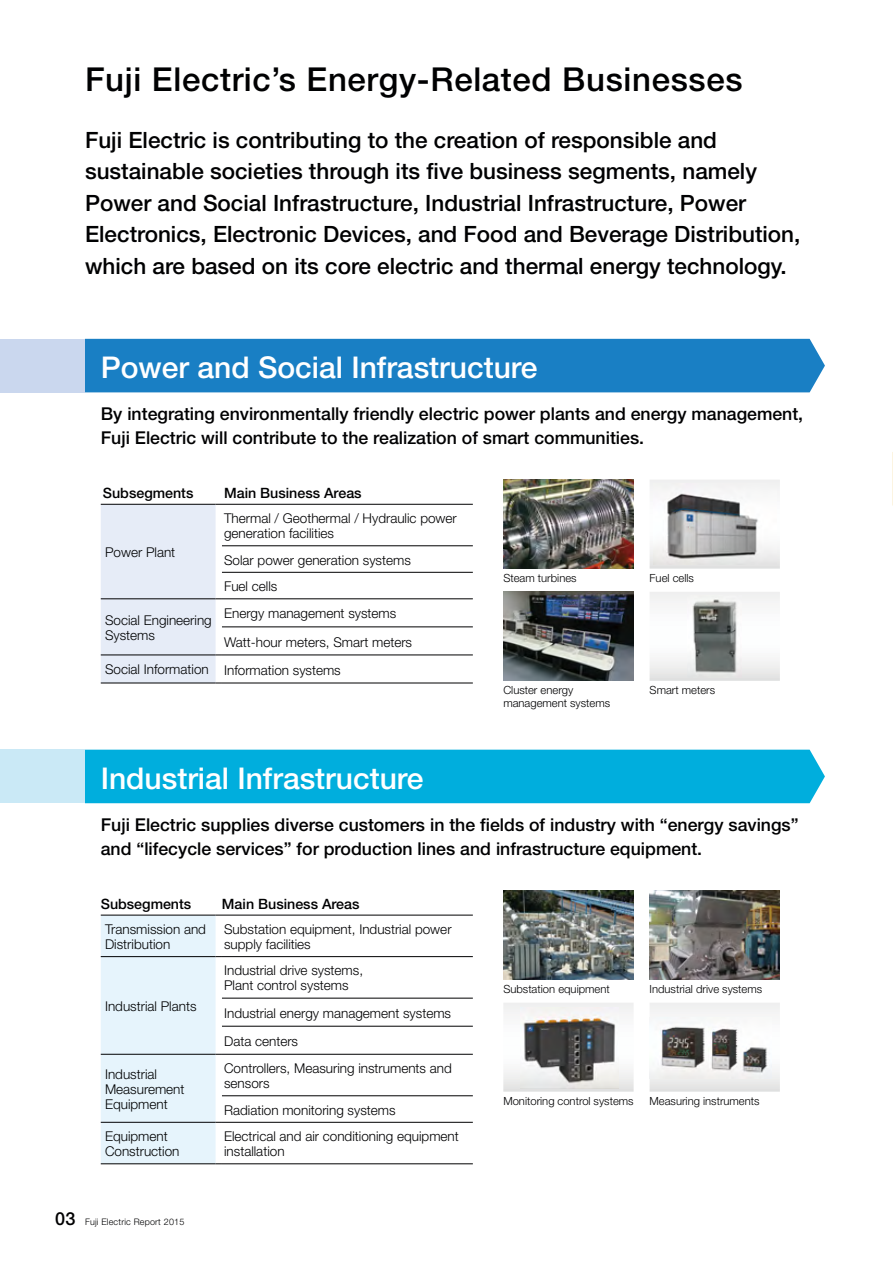
<style>
.page{position:relative;width:893px;height:1263px;background:#fff}
.page>*{position:absolute;margin:0;border:0;box-sizing:border-box;transform-origin:0 0}
.t1{font:500 33px "Helvetica Neue LT Std";letter-spacing:.02em;color:#000102}
.t2{font:500 30px "Helvetica Neue LT Std";color:#fff}
.t3{font:500 22.5px/31.5px "Helvetica Neue LT Std";color:#000102}
.t4{font:500 17.7px/24px "Helvetica Neue LT Std";color:#000102}
.t5{font:500 14.25px "Helvetica Neue LT Std";color:#000102}
.t6{font:300 13.5px/15px "Helvetica Neue LT Std";color:#000102}
.t7{font:300 11.25px/12.8px "Helvetica Neue LT Std";color:#000102}
.t8{font:300 9px "Helvetica Neue LT Std";letter-spacing:.02em;color:#000102}
.s1{font-weight:500;font-size:18px}
</style>
<div class="page">
<div style="left:85px;top:750px;width:740px;height:53px;background:#00aedd"></div>
<div style="left:0;top:750px;width:85px;height:53px;background:#cae9f6"></div>
<div style="left:85px;top:339px;width:740px;height:53px;background:#197fc4"></div>
<div style="left:0;top:339px;width:85px;height:53px;background:#cad7ee"></div>
<svg style="left:101px;top:505px;width:121px;height:179px;background:#e5ebf5"></svg>
<hr style="left:101px;top:598px;width:115px;height:1px;background:#000102">
<hr style="left:101px;top:655px;width:115px;height:1px;background:#000102">
<hr style="left:101px;top:683px;width:115px;height:1px;background:#000102">
<hr style="left:222px;top:545px;width:251px;height:1px;background:#000102">
<hr style="left:222px;top:572px;width:251px;height:1px;background:#000102">
<hr style="left:222px;top:598px;width:251px;height:1px;background:#000102">
<hr style="left:222px;top:627px;width:251px;height:1px;background:#000102">
<hr style="left:222px;top:655px;width:251px;height:1px;background:#000102">
<hr style="left:222px;top:683px;width:251px;height:1px;background:#000102">
<hr style="left:101px;top:504px;width:115px;height:1px;background:#000102">
<hr style="left:216px;top:504px;width:257px;height:1px;background:#000102">
<img style="left:503px;top:480px;width:131px;height:89px">
<svg style="left:650px;top:480px;width:130px;height:89px"></svg>
<img style="left:653px;top:483px;width:123px;height:82px">
<img style="left:503px;top:592px;width:131px;height:89px">
<svg style="left:650px;top:592px;width:130px;height:89px"></svg>
<img style="left:687px;top:595px;width:55px;height:82px">
<svg style="left:101px;top:916px;width:121px;height:248px;background:#e3f0f8"></svg>
<hr style="left:222px;top:956px;width:251px;height:1px;background:#000102">
<hr style="left:222px;top:998px;width:251px;height:1px;background:#000102">
<hr style="left:222px;top:1026px;width:251px;height:1px;background:#000102">
<hr style="left:222px;top:1054px;width:251px;height:1px;background:#000102">
<hr style="left:222px;top:1095px;width:251px;height:1px;background:#000102">
<hr style="left:222px;top:1122px;width:251px;height:1px;background:#000102">
<hr style="left:222px;top:1163px;width:251px;height:1px;background:#000102">
<hr style="left:101px;top:915px;width:115px;height:1px;background:#000102">
<hr style="left:216px;top:915px;width:257px;height:1px;background:#000102">
<img style="left:503px;top:890px;width:131px;height:89px">
<img style="left:650px;top:890px;width:130px;height:89px">
<svg style="left:503px;top:1003px;width:131px;height:88px"></svg>
<img style="left:520px;top:1008px;width:99px;height:80px">
<svg style="left:650px;top:1003px;width:130px;height:88px"></svg>
<img style="left:650px;top:1017px;width:122px;height:61px">
<h1 class="t1" style="left:85px;top:68px;width:659px">Fuji Electric’s Energy-Related Businesses</h1>
<p class="t3" style="left:85px;top:126px;width:717px">Fuji Electric is contributing to the creation of responsible and sustainable societies through its five business segments, namely Power and Social Infrastructure, Industrial Infrastructure, Power Electronics, Electronic Devices, and Food and Beverage Distribution, which are based on its core electric and thermal energy technology.</p>
<h2 class="t2" style="left:101px;top:357px;width:438px">Power and Social Infrastructure</h2>
<h3 class="t4" style="left:101px;top:403px;width:704px">By integrating environmentally friendly electric power plants and energy management,<br>Fuji Electric will contribute to the realization of smart communities.</h3>
<p class="t5" style="left:103px;top:488px;width:92px">Subsegments</p>
<p class="t5" style="left:224px;top:488px;width:139px">Main Business Areas</p>
<p class="t6" style="left:105px;top:546px;width:72px">Power Plant</p>
<p class="t6" style="left:224px;top:512px;width:234px">Thermal / Geothermal / Hydraulic power generation facilities</p>
<p class="t6" style="left:224px;top:548px;width:188px;line-height:26.5px">Solar power generation systems<br>Fuel cells</p>
<p class="t6" style="left:224px;top:607px;width:174px">Energy management systems</p>
<p class="t6" style="left:224px;top:636px;width:190px">Watt-hour meters, Smart meters</p>
<p class="t6" style="left:105px;top:664px;width:237px">Social Information Information systems</p>
<p class="t6" style="left:105px;top:614px;width:108px">Social Engineering<br>Systems</p>
<h2 class="t2" style="left:101px;top:767px;width:324px">Industrial Infrastructure</h2>
<p class="t7" style="left:503px;top:573px;width:75px">Steam turbines</p>
<p class="t7" style="left:650px;top:573px;width:46px">Fuel cells</p>
<p class="t7" style="left:503px;top:685px;width:108px">Cluster energy management systems</p>
<p class="t7" style="left:650px;top:685px;width:67px">Smart meters</p>
<h3 class="t4" style="left:101px;top:814px;width:699px">Fuji Electric supplies diverse customers in the fields of industry with “energy savings” and “lifecycle services” for production lines and infrastructure equipment.</h3>
<p class="t5" style="left:101px;top:899px;width:92px">Subsegments</p>
<p class="t5" style="left:222px;top:899px;width:139px">Main Business Areas</p>
<p class="t6" style="left:105px;top:923px;width:103px">Transmission and<br>Distribution</p>
<p class="t6" style="left:224px;top:923px;width:229px">Substation equipment, Industrial power supply facilities</p>
<p class="t6" style="left:105px;top:1000px;width:93px">Industrial Plants</p>
<p class="t6" style="left:224px;top:964px;width:140px">Industrial drive systems,<br>Plant control systems</p>
<p class="t6" style="left:224px;top:1000px;width:228px;line-height:28px">Industrial energy management systems<br>Data centers</p>
<p class="t6" style="left:105px;top:1068px;width:81px">Industrial<br>Measurement<br>Equipment</p>
<p class="t6" style="left:224px;top:1062px;width:229px">Controllers, Measuring instruments and sensors</p>
<p class="t6" style="left:224px;top:1104px;width:173px">Radiation monitoring systems</p>
<p class="t6" style="left:105px;top:1130px;width:76px">Equipment<br>Construction</p>
<p class="t6" style="left:224px;top:1130px;width:236px">Electrical and air conditioning equipment installation</p>
<p class="t8" style="left:55px;top:1218px;width:131px"><span class="s1">03</span> Fuji Electric Report 2015</p>
<p class="t7" style="left:503px;top:984px;width:108px">Substation equipment</p>
<p class="t7" style="left:650px;top:984px;width:114px">Industrial drive systems</p>
<p class="t7" style="left:503px;top:1096px;width:132px">Monitoring control systems</p>
<p class="t7" style="left:650px;top:1096px;width:111px">Measuring instruments</p>
</div>
